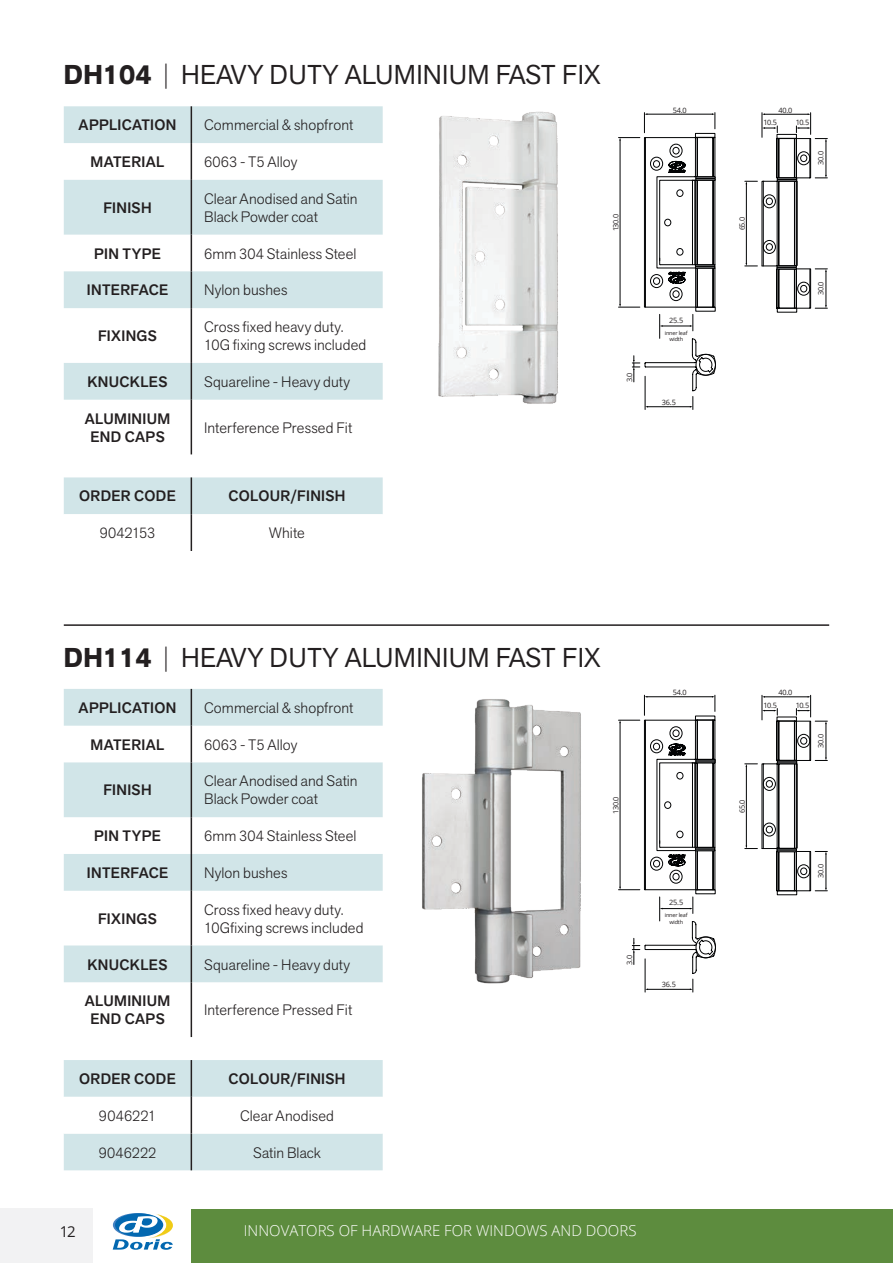
<style>
.page{position:relative;width:893px;height:1263px;background:#fff}
.page>*{position:absolute;margin:0;border:0;box-sizing:border-box;transform-origin:0 0}
.t1{font:27px "Akzid Grtsk Next";letter-spacing:.01em;color:#231f20}
.t2{font:300 15px/18px "Akzid Grtsk Next";letter-spacing:.005em;color:#231f20}
.t3{font:500 15px/18px "Akzid Grtsk Next";letter-spacing:.02em;color:#231f20;text-align:center}
.t4{font:300 15px "Open Sans";color:#fff}
.t5{font:15px "Open Sans";color:#231f20}
.t6{font:7.35px "Open Sans";letter-spacing:-.03em;color:#231f20}
.t7{font:5.55px/6.6px "Open Sans";letter-spacing:-.035em;color:#231f20;text-align:center}
.s1{font-weight:700}
.s2{font-weight:200}
</style>
<div class="page">
<div style="left:191px;top:1209px;width:693px;height:54px;background:#5d8c3e"></div>
<div style="left:884px;top:1209px;width:9px;height:54px;background:#5d8c3e"></div>
<div style="left:113px;top:1213px;width:49px;height:24px;background:#8eb5da;border-radius:50%"></div>
<svg style="left:115px;top:1213px;width:48px;height:23px"></svg>
<svg style="left:113px;top:1214px;width:60px;height:36px"></svg>
<div style="left:0;top:1209px;width:93px;height:54px;background:#f2f2f3"></div>
<svg style="left:64px;top:689px;width:319px;height:293px;fill:#d1e5e8"></svg>
<hr style="left:191px;top:689px;width:1px;height:37px;background:#231f20">
<hr style="left:191px;top:726px;width:1px;height:36px;background:#231f20">
<hr style="left:191px;top:762px;width:1px;height:55px;background:#231f20">
<hr style="left:191px;top:817px;width:1px;height:37px;background:#231f20">
<hr style="left:191px;top:854px;width:1px;height:37px;background:#231f20">
<hr style="left:191px;top:891px;width:1px;height:54px;background:#231f20">
<hr style="left:191px;top:945px;width:1px;height:37px;background:#231f20">
<hr style="left:191px;top:982px;width:1px;height:55px;background:#231f20">
<svg style="left:64px;top:1060px;width:319px;height:110px"></svg>
<hr style="left:191px;top:1060px;width:1px;height:37px;background:#231f20">
<hr style="left:191px;top:1097px;width:1px;height:36px;background:#231f20">
<hr style="left:191px;top:1133px;width:1px;height:37px;background:#231f20">
<svg style="left:64px;top:106px;width:319px;height:294px;fill:#d1e5e8"></svg>
<hr style="left:191px;top:106px;width:1px;height:37px;background:#231f20">
<hr style="left:191px;top:143px;width:1px;height:37px;background:#231f20">
<hr style="left:191px;top:180px;width:1px;height:55px;background:#231f20">
<hr style="left:191px;top:235px;width:1px;height:36px;background:#231f20">
<hr style="left:191px;top:271px;width:1px;height:37px;background:#231f20">
<hr style="left:191px;top:308px;width:1px;height:55px;background:#231f20">
<hr style="left:191px;top:363px;width:1px;height:37px;background:#231f20">
<hr style="left:191px;top:400px;width:1px;height:54px;background:#231f20">
<svg style="left:64px;top:477px;width:319px;height:74px"></svg>
<hr style="left:191px;top:477px;width:1px;height:37px;background:#231f20">
<hr style="left:191px;top:514px;width:1px;height:37px;background:#231f20">
<hr style="left:64px;top:624px;width:765px;height:2px;background:#231f20">
<svg style="left:745px;top:695px;width:82px;height:196px"></svg>
<svg style="left:618px;top:695px;width:98px;height:297px"></svg>
<svg style="left:745px;top:113px;width:82px;height:196px"></svg>
<svg style="left:618px;top:113px;width:98px;height:296px"></svg>
<img style="left:422px;top:699px;width:159px;height:285px">
<img style="left:438px;top:111px;width:120px;height:293px">
<h1 class="t1" style="left:64px;top:57px;width:538px"><span class="s1">DH104</span> <span class="s2">|</span> HEAVY DUTY ALUMINIUM FAST FIX</h1>
<p class="t3" style="left:79px;top:116px;width:99px">APPLICATION</p>
<p class="t2" style="left:204px;top:116px;width:151px">Commercial &amp; shopfront</p>
<p class="t3" style="left:91px;top:153px;width:75px">MATERIAL</p>
<p class="t2" style="left:204px;top:153px;width:95px">6063 - T5 Alloy</p>
<p class="t3" style="left:103px;top:199px;width:50px">FINISH</p>
<p class="t2" style="left:204px;top:189px;width:155px">Clear Anodised and Satin<br>Black Powder coat</p>
<p class="t3" style="left:94px;top:244px;width:68px">PIN TYPE</p>
<p class="t2" style="left:204px;top:244px;width:154px">6mm 304 Stainless Steel</p>
<p class="t3" style="left:87px;top:281px;width:83px">INTERFACE</p>
<p class="t2" style="left:204px;top:281px;width:85px">Nylon bushes</p>
<p class="t3" style="left:98px;top:327px;width:60px">FIXINGS</p>
<p class="t2" style="left:204px;top:318px;width:164px">Cross fixed heavy duty.<br>10G fixing screws included</p>
<p class="t3" style="left:87px;top:373px;width:82px">KNUCKLES</p>
<p class="t2" style="left:204px;top:373px;width:148px">Squareline - Heavy duty</p>
<p class="t3" style="left:85px;top:409px;width:87px">ALUMINIUM<br>END CAPS</p>
<p class="t2" style="left:204px;top:418px;width:150px">Interference Pressed Fit</p>
<p class="t6" style="left:611px;top:231px;width:19px;rotate:-90deg">130.0</p>
<p class="t6" style="left:625px;top:382px;width:11px;rotate:-90deg">3.0</p>
<p class="t3" style="left:79px;top:487px;width:98px">ORDER CODE</p>
<p class="t3" style="left:228px;top:487px;width:119px">COLOUR/FINISH</p>
<p class="t2" style="left:100px;top:524px;width:57px">9042153</p>
<p class="t2" style="left:269px;top:524px;width:37px">White</p>
<p class="t6" style="left:673px;top:105px;width:16px">54.0</p>
<p class="t6" style="left:669px;top:315px;width:15px">25.5</p>
<p class="t7" style="left:665px;top:329px;width:24px">inner leaf width</p>
<p class="t6" style="left:662px;top:397px;width:16px">36.5</p>
<h1 class="t1" style="left:64px;top:640px;width:538px"><span class="s1">DH114</span> <span class="s2">|</span> HEAVY DUTY ALUMINIUM FAST FIX</h1>
<p class="t3" style="left:79px;top:699px;width:99px">APPLICATION</p>
<p class="t2" style="left:204px;top:698px;width:151px">Commercial &amp; shopfront</p>
<p class="t3" style="left:91px;top:735px;width:75px">MATERIAL</p>
<p class="t2" style="left:204px;top:735px;width:95px">6063 - T5 Alloy</p>
<p class="t3" style="left:103px;top:781px;width:50px">FINISH</p>
<p class="t2" style="left:204px;top:772px;width:155px">Clear Anodised and Satin<br>Black Powder coat</p>
<p class="t3" style="left:94px;top:827px;width:68px">PIN TYPE</p>
<p class="t2" style="left:204px;top:827px;width:154px">6mm 304 Stainless Steel</p>
<p class="t3" style="left:87px;top:864px;width:83px">INTERFACE</p>
<p class="t2" style="left:204px;top:864px;width:85px">Nylon bushes</p>
<p class="t3" style="left:98px;top:909px;width:60px">FIXINGS</p>
<p class="t2" style="left:204px;top:900px;width:161px">Cross fixed heavy duty.<br>10Gfixing screws included</p>
<p class="t3" style="left:87px;top:955px;width:82px">KNUCKLES</p>
<p class="t2" style="left:204px;top:955px;width:148px">Squareline - Heavy duty</p>
<p class="t3" style="left:85px;top:992px;width:87px">ALUMINIUM<br>END CAPS</p>
<p class="t2" style="left:204px;top:1001px;width:150px">Interference Pressed Fit</p>
<p class="t6" style="left:611px;top:813px;width:19px;rotate:-90deg">130.0</p>
<p class="t6" style="left:625px;top:965px;width:11px;rotate:-90deg">3.0</p>
<p class="t3" style="left:79px;top:1070px;width:98px">ORDER CODE</p>
<p class="t3" style="left:228px;top:1070px;width:119px">COLOUR/FINISH</p>
<p class="t2" style="left:99px;top:1106px;width:59px">9046221</p>
<p class="t2" style="left:240px;top:1106px;width:95px">Clear Anodised</p>
<p class="t2" style="left:99px;top:1143px;width:59px">9046222</p>
<p class="t2" style="left:253px;top:1143px;width:69px">Satin Black</p>
<p class="t6" style="left:673px;top:687px;width:16px">54.0</p>
<p class="t6" style="left:669px;top:898px;width:15px">25.5</p>
<p class="t7" style="left:665px;top:912px;width:24px">inner leaf width</p>
<p class="t6" style="left:662px;top:979px;width:16px">36.5</p>
<p class="t5" style="left:60px;top:1222px;width:18px">12</p>
<p class="t4" style="left:244px;top:1220px;width:394px">INNOVATORS OF HARDWARE FOR WINDOWS AND DOORS</p>
<p class="t6" style="left:778px;top:105px;width:15px">40.0</p>
<p class="t6" style="left:764px;top:117px;width:15px">10.5</p>
<p class="t6" style="left:796px;top:117px;width:15px">10.5</p>
<p class="t6" style="left:816px;top:165px;width:15px;rotate:-90deg">30.0</p>
<p class="t6" style="left:737px;top:230px;width:15px;rotate:-90deg">65.0</p>
<p class="t6" style="left:816px;top:295px;width:15px;rotate:-90deg">30.0</p>
<p class="t6" style="left:778px;top:687px;width:15px">40.0</p>
<p class="t6" style="left:764px;top:700px;width:15px">10.5</p>
<p class="t6" style="left:796px;top:700px;width:15px">10.5</p>
<p class="t6" style="left:816px;top:748px;width:15px;rotate:-90deg">30.0</p>
<p class="t6" style="left:737px;top:813px;width:15px;rotate:-90deg">65.0</p>
<p class="t6" style="left:816px;top:878px;width:15px;rotate:-90deg">30.0</p>
</div>
